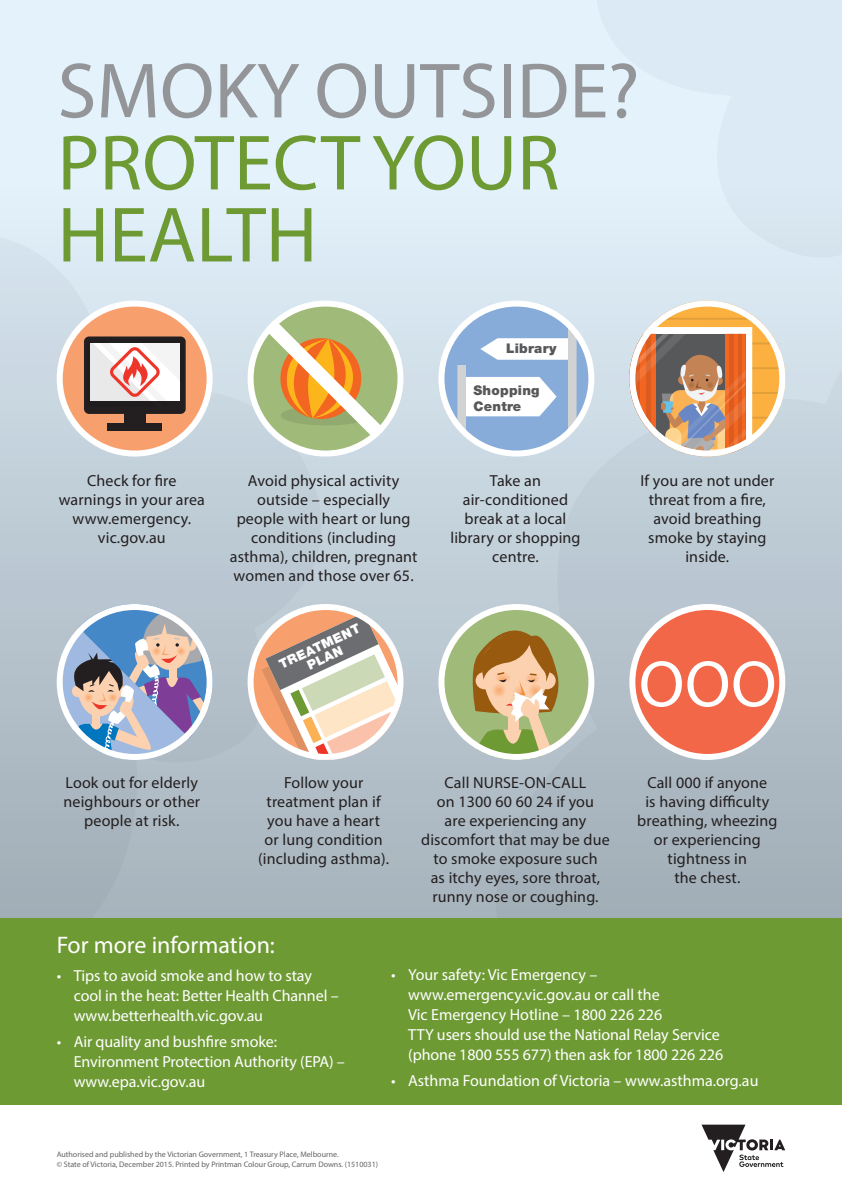
<style>
.page{position:relative;width:842px;height:1191px;background:#fff}
.page>*{position:absolute;margin:0;border:0;box-sizing:border-box;transform-origin:0 0}
.Heading_1_Masthead{font:79px/72px "Myriad Pro";color:#6e9a34}
.Heading_1_Masthead-2{font:79px "Myriad Pro";color:#939598}
.Heading_1_Masthead-3{font:66px "Myriad Pro";color:#fff}
.Body_Copy{font:24px "Myriad Pro";color:#fff}
.Heading_1_Masthead-4{font:16px/19px "Myriad Pro";letter-spacing:.01em;color:#231f20;text-align:center}
.Body_Copy-2{font:16px/20px "Myriad Pro";letter-spacing:-.005em;color:#fff}
.t1{font:900 13.3px/16px "Helvetica Neue LT";letter-spacing:.02em;color:#57585a}
.t2{font:900 13px/13px "Helvetica Neue LT";color:#fff;text-align:center}
.Body_Copy-3{font:8px "Myriad Pro";color:#636366}
</style>
<div class="page">
<div style="left:0;top:0;width:842px;height:967px;background:#e3f2fb"></div>
<div style="left:0;top:183px;width:842px;height:762px;background:linear-gradient(to bottom,#e2f1fa,#a5b1ba)"></div>
<svg style="left:496px;top:273px;width:346px;height:645px;background:#b9c6cf"></svg>
<svg style="left:595px;top:183px;width:247px;height:75px"></svg>
<svg style="left:0;top:233px;width:322px;height:685px;background:#bcc9d3"></svg>
<div style="left:0;top:918px;width:842px;height:188px;background:#6e9a34"></div>
<div style="left:60px;top:303px;width:150px;height:150px;background:#f8a06d;border-radius:50%"></div>
<div style="left:84px;top:336px;width:102px;height:78px;background:#231f20;border-radius:5px"></div>
<div style="left:124px;top:410px;width:22px;height:13px;background:#231f20"></div>
<div style="left:108px;top:423px;width:54px;height:8px;background:#231f20"></div>
<svg style="left:90px;top:343px;width:90px;height:58px;background:#f3d8d7"></svg>
<div style="left:57px;top:300px;width:156px;height:156px;border:6px solid #fff;border-radius:50%"></div>
<svg style="left:57px;top:604px;width:156px;height:152px;background:#a3abc1"></svg>
<div style="left:57px;top:604px;width:156px;height:156px;border:6px solid #fff;border-radius:50%"></div>
<svg style="left:251px;top:607px;width:149px;height:150px"></svg>
<svg style="left:261px;top:613px;width:141px;height:147px;background:#d0bcaa"></svg>
<div style="left:248px;top:604px;width:155px;height:156px;border:6px solid #fff;border-radius:50%"></div>
<div style="left:441px;top:303px;width:150px;height:150px;background:#88acd9;border-radius:50%"></div>
<svg style="left:480px;top:338px;width:88px;height:22px;background:#f0f4fa"></svg>
<svg style="left:568px;top:326px;width:9px;height:130px"></svg>
<svg style="left:466px;top:377px;width:91px;height:39px;background:#f3f6fb"></svg>
<svg style="left:457px;top:365px;width:9px;height:91px"></svg>
<div style="left:438px;top:300px;width:156px;height:156px;border:6px solid #fff;border-radius:50%"></div>
<svg style="left:441px;top:607px;width:150px;height:150px;background:#adc38c"></svg>
<svg style="left:463px;top:628px;width:99px;height:132px;background:#baac76"></svg>
<div style="left:438px;top:604px;width:156px;height:156px;border:6px solid #fff;border-radius:50%"></div>
<svg style="left:629px;top:302px;width:156px;height:154px;background:#cca98b"></svg>
<div style="left:629px;top:300px;width:156px;height:156px;border:6px solid #fff;border-radius:50%"></div>
<div style="left:632px;top:607px;width:150px;height:150px;background:#f26747;border-radius:50%"></div>
<div style="left:629px;top:604px;width:156px;height:156px;border:6px solid #fff;border-radius:50%"></div>
<div style="left:248px;top:300px;width:155px;height:156px;border:6px solid #fff;border-radius:50%"></div>
<svg style="left:252px;top:307px;width:146px;height:145px;background:#c8c190"></svg>
<svg style="left:701px;top:1124px;width:84px;height:48px"></svg>
<p class="Heading_1_Masthead-2" style="left:57px;top:42px;width:583px">SMOKY OUTSIDE?</p>
<p class="Heading_1_Masthead" style="left:57px;top:126px;width:504px">PROTECT YOUR<br>HEALTH</p>
<p class="Heading_1_Masthead-4" style="left:59px;top:471px;width:148px">Check for fire warnings in your area www.emergency. vic.gov.au</p>
<p class="Heading_1_Masthead-4" style="left:230px;top:471px;width:189px">Avoid physical activity outside – especially<br>people with heart or lung conditions (including asthma), children, pregnant women and those over 65.</p>
<p class="t2" style="left:277px;top:658px;width:89px;rotate:-25deg">TREATMENT<br>PLAN</p>
<p class="t1" style="left:506px;top:340px;width:52px">Library</p>
<p class="t1" style="left:473px;top:382px;width:68px">Shopping<br>Centre</p>
<p class="Heading_1_Masthead-4" style="left:450px;top:471px;width:132px">Take an air‑conditioned break at a local library or shopping centre.</p>
<p class="Heading_1_Masthead-4" style="left:64px;top:773px;width:138px">Look out for elderly neighbours or other people at risk.</p>
<p class="Heading_1_Masthead-4" style="left:258px;top:773px;width:132px">Follow your treatment plan if you have a heart or lung condition (including asthma).</p>
<p class="Heading_1_Masthead-4" style="left:421px;top:773px;width:190px">Call NURSE-ON-CALL<br>on 1300 60 60 24 if you<br>are experiencing any discomfort that may be due to smoke exposure such<br>as itchy eyes, sore throat, runny nose or coughing.</p>
<p class="Body_Copy" style="left:57px;top:930px;width:220px">For more information:</p>
<p class="Heading_1_Masthead-4" style="left:640px;top:471px;width:135px">If you are not under threat from a fire, avoid breathing smoke by staying inside.</p>
<p class="Heading_1_Masthead-3" style="left:639px;top:643px;width:139px">OOO</p>
<p class="Heading_1_Masthead-4" style="left:637px;top:773px;width:142px">Call 000 if anyone<br>is having difficulty breathing, wheezing or experiencing tightness in<br>the chest.</p>
<p class="Body_Copy-2" style="left:74px;top:965px;width:266px;text-indent:-17px">• Tips to avoid smoke and how to stay cool in the heat: Better Health Channel – www.betterhealth.vic.gov.au</p>
<p class="Body_Copy-2" style="left:74px;top:1031px;width:273px;text-indent:-17px">• Air quality and bushfire smoke:<br>Environment Protection Authority (EPA) – www.epa.vic.gov.au</p>
<p class="Body_Copy-2" style="left:408px;top:964px;width:256px;text-indent:-17px">• Your safety: Vic Emergency – www.emergency.vic.gov.au or call the<br>Vic Emergency Hotline – 1800 226 226</p>
<p class="Body_Copy-2" style="left:408px;top:1024px;width:316px">TTY users should use the National Relay Service (phone 1800 555 677) then ask for 1800 226 226</p>
<p class="Body_Copy-2" style="left:391px;top:1070px;width:369px">• Asthma Foundation of Victoria – www.asthma.org.au</p>
<p class="Body_Copy-3" style="left:57px;top:1149px;width:284px">Authorised and published by the Victorian Government, 1 Treasury Place, Melbourne.</p>
<p class="Body_Copy-3" style="left:57px;top:1159px;width:323px">© State of Victoria, December 2015. Printed by Printman Colour Group, Carrum Downs. (1510031)</p>
</div>
